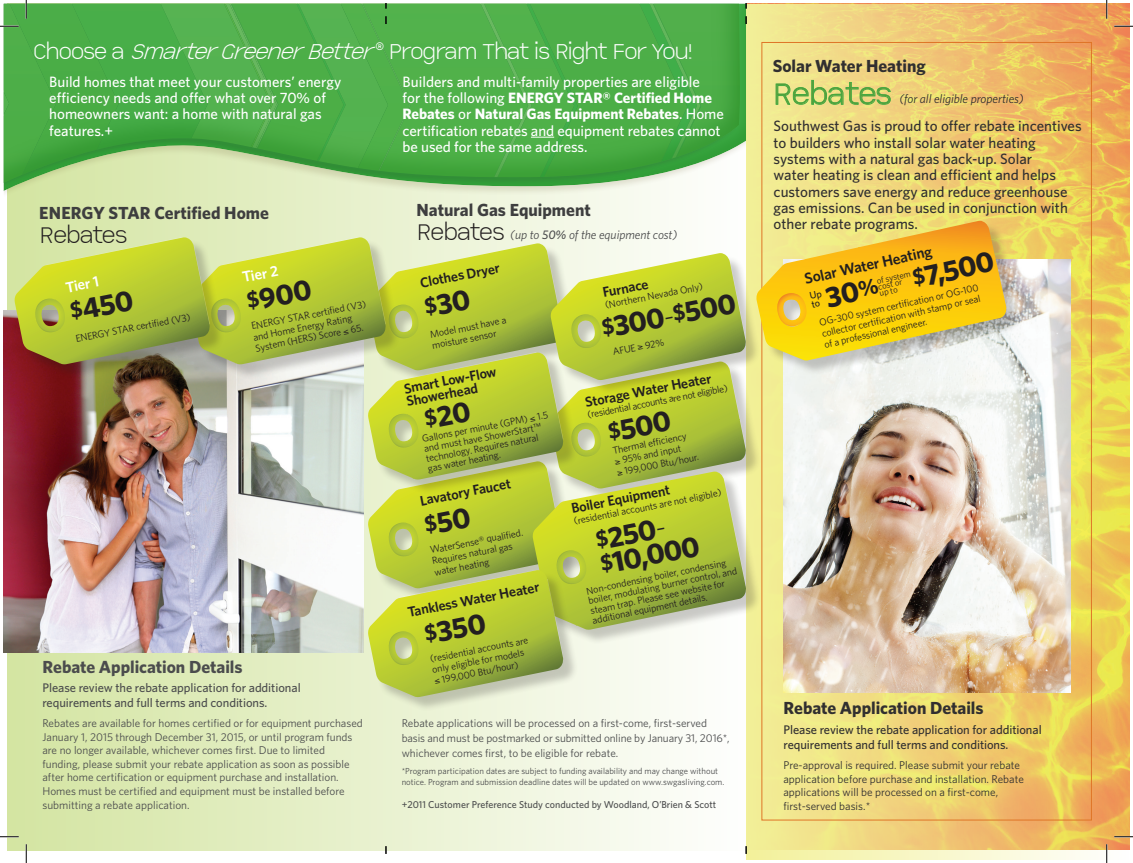
<style>
.page{position:relative;width:1133px;height:863px;background:#fff}
.page>*{position:absolute;margin:0;border:0;box-sizing:border-box;transform-origin:0 0}
.t1{font:32.5px "CP Company TT Light";letter-spacing:-.025em;color:#5d9634}
.t2{font:700 29px "Whitney";color:#231f20}
.t3{font:25px "CP Company TT Light";letter-spacing:-.05em;color:#231f20}
.t4{font:23.75px "CP Company TT Light";letter-spacing:-.055em;color:#fff}
.t5{font:700 17.5px "Whitney";color:#3e3e3f}
.t6{font:700 17.5px "Whitney";color:#312f30}
.t7{font:700 17.5px "Whitney";letter-spacing:-.005em;color:#4b4c4d}
.t8{font:600 15.38px "Whitney";color:#231f20}
.t9{font:500 15px/16.2px "Whitney";color:#fff}
.t10{font:500 15px/16.2px "Whitney";color:#312f30}
.t11{font:600 15px "Whitney";color:#fff}
.t12{font:600 14.12px/12.9px "Whitney";color:#231f20}
.t13{font:500 12.5px/15px "Whitney";letter-spacing:-.005em;color:#4b4c4d}
.t14{font:500 12.5px/15px "Whitney";letter-spacing:-.005em;color:#312f30}
.t15{font:italic 12.5px "Whitney";letter-spacing:-.005em;color:#4b4c4d}
.t16{font:italic 12.5px "Whitney";letter-spacing:-.005em;color:#312f30}
.t17{font:11.25px/13.5px "Whitney";color:#4b4c4d}
.t18{font:11.25px/13.5px "Whitney";color:#312f30}
.t19{font:10px/10px "Whitney";color:#231f20}
.t20{font:500 10px "Whitney";color:#4b4c4d}
.t21{font:8.75px/11.2px "Whitney";color:#4b4c4d}
.t22{font:8.75px "Whitney";color:#231f20}
.s1{font-style:italic}
.s2{font-size:22.62px}
.s3{font-weight:700}
.s4{font-family:"CP Company TT Light";font-style:normal;font-size:25px;color:#231f20}
.s5{font-weight:500}
.s6{font-weight:300}
</style>
<div class="page">
<svg style="left:747px;top:4px;width:382px;height:855px;background:#efd171"></svg>
<svg style="left:775px;top:80px;width:115px;height:25px;background:#c4d175"></svg>
<img style="left:783px;top:259px;width:287px;height:433px">
<div style="left:7px;top:4px;width:742px;height:846px;background:linear-gradient(to right,#d5e5a3,#fcfdfa)"></div>
<div style="left:4px;top:4px;width:734px;height:204px;background:#231f20;opacity:.15"></div>
<div style="left:4px;top:4px;width:736px;height:199px;background:#51b948;opacity:.75"></div>
<img style="left:4px;top:310px;width:10px;height:342px">
<svg style="left:531px;top:137px;width:23px;height:1px"></svg>
<div style="left:552px;top:363px;width:209px;height:141px;background:#231f20;opacity:.23"></div>
<div style="left:552px;top:255px;width:209px;height:140px;background:#231f20;opacity:.23"></div>
<div style="left:534px;top:473px;width:227px;height:171px;background:#231f20;opacity:.23"></div>
<div style="left:370px;top:572px;width:208px;height:140px;background:#231f20;opacity:.23"></div>
<div style="left:758px;top:223px;width:263px;height:153px;background:#231f20;opacity:.23"></div>
<svg style="left:386px;top:4px;width:1px;height:20px"></svg>
<svg style="left:746px;top:4px;width:1px;height:20px"></svg>
<svg style="left:746px;top:846px;width:1px;height:13px"></svg>
<svg style="left:0;top:25px;width:19px;height:2px"></svg>
<svg style="left:1114px;top:25px;width:18px;height:2px"></svg>
<svg style="left:0;top:835px;width:19px;height:2px"></svg>
<svg style="left:1114px;top:835px;width:18px;height:2px"></svg>
<svg style="left:25px;top:0;width:2px;height:19px"></svg>
<svg style="left:25px;top:844px;width:2px;height:18px"></svg>
<svg style="left:1105px;top:0;width:2px;height:19px"></svg>
<svg style="left:1105px;top:844px;width:2px;height:18px"></svg>
<img style="left:14px;top:237px;width:732px;height:460px">
<svg style="left:756px;top:221px;width:250px;height:139px;background:#f2cd40"></svg>
<p class="t4" style="left:33px;top:38px;width:661px">Choose a <span class="s1">SmarterGreenerBetter</span>® Program That is Right For You!</p>
<p class="t9" style="left:49px;top:73px;width:293px">Build homes that meet your customers’ energy efficiency needs and offer what over 70% of homeowners want: a home with natural gas features.+</p>
<p class="t5" style="left:39px;top:201px;width:231px">ENERGY STAR Certified Home</p>
<p class="t3" style="left:39px;top:221px;width:90px">Rebates</p>
<p class="t11" style="left:64px;top:277px;width:35px;rotate:-11deg">Tier 1</p>
<p class="t19" style="left:75px;top:333px;width:118px;rotate:-11deg">ENERGY STAR certifi ed (V3)</p>
<p class="t2" style="left:67px;top:292px;width:65px;rotate:-11deg"><span class="s2">$</span>450</p>
<p class="t11" style="left:241px;top:267px;width:38px;rotate:-11deg">Tier 2</p>
<p class="t19" style="left:250px;top:320px;width:118px;line-height:11.2px;rotate:-11deg">ENERGY STAR certifi ed (V3) and Home Energy Rating<br>System (HERS) Score ≤ 65.</p>
<p class="t2" style="left:244px;top:282px;width:67px;rotate:-11deg"><span class="s2">$</span>900</p>
<p class="t7" style="left:42px;top:654px;width:202px">Rebate Application Details</p>
<p class="t13" style="left:42px;top:680px;width:260px">Please review the rebate application for additional requirements and full terms and conditions.</p>
<p class="t17" style="left:42px;top:716px;width:322px">Rebates are available for homes certified or for equipment purchased January 1, 2015 through December 31, 2015, or until program funds are no longer available, whichever comes first. Due to limited funding, please submit your rebate application as soon as possible after home certification or equipment purchase and installation.<br>Homes must be certified and equipment must be installed before submitting a rebate application.</p>
<p class="t9" style="left:402px;top:73px;width:323px">Builders and multi-family properties are eligible<br>for the following <span class="s3">ENERGY STAR® Certified Home Rebates</span> or <span class="s3">Natural Gas Equipment Rebates</span>. Home certification rebates and equipment rebates cannot be used for the same address.</p>
<p class="t5" style="left:416px;top:198px;width:176px">Natural Gas Equipment</p>
<p class="t15" style="left:416px;top:226px;width:262px"><span class="s4">Rebates</span> (up to <span class="s5">50%</span> of the equipment cost)</p>
<p class="t12" style="left:419px;top:276px;width:83px;rotate:-11deg">Clothes Dryer</p>
<p class="t19" style="left:429px;top:329px;width:79px;rotate:-11deg">Model must have a</p>
<p class="t19" style="left:431px;top:340px;width:67px;rotate:-11deg">moisture sensor</p>
<p class="t12" style="left:403px;top:382px;width:96px;rotate:-11deg">Smart Low-Flow<br>Showerhead</p>
<p class="t19" style="left:421px;top:434px;width:129px;rotate:-11deg">Gallons per minute (GPM) ≤ 1.5 and must have ShowerStart™ technology. Requires natural</p>
<p class="t19" style="left:427px;top:463px;width:75px;rotate:-11deg">gas water heating.</p>
<p class="t12" style="left:601px;top:286px;width:48px;rotate:-11deg">Furnace</p>
<p class="t19" style="left:604px;top:300px;width:101px;rotate:-11deg">(Northern Nevada Only)</p>
<p class="t19" style="left:612px;top:346px;width:54px;rotate:-11deg">AFUE ≥ 92%</p>
<p class="t2" style="left:598px;top:309px;width:137px;rotate:-11deg"><span class="s2">$</span>300<span class="s6">-</span><span class="s2">$</span>500</p>
<p class="t12" style="left:584px;top:395px;width:130px;rotate:-11deg">Storage Water Heater</p>
<p class="t19" style="left:586px;top:409px;width:144px;rotate:-11deg">(residential accounts are not eligible)</p>
<p class="t19" style="left:612px;top:445px;width:77px;rotate:-11deg">Thermal effi ciency</p>
<p class="t2" style="left:605px;top:413px;width:65px;rotate:-11deg"><span class="s2">$</span>500</p>
<p class="t19" style="left:614px;top:456px;width:69px;rotate:-11deg">≥ 95% and input</p>
<p class="t19" style="left:616px;top:467px;width:85px;rotate:-11deg">≥ 199,000 Btu/hour.</p>
<p class="t12" style="left:419px;top:494px;width:94px;rotate:-11deg">Lavatory Faucet</p>
<p class="t19" style="left:429px;top:544px;width:96px;line-height:11.2px;rotate:-11deg">WaterSense® qualifi ed.<br>Requires natural gas</p>
<p class="t12" style="left:570px;top:502px;width:102px;rotate:-11deg">Boiler Equipment</p>
<p class="t19" style="left:573px;top:515px;width:152px;rotate:-11deg">(residential accounts are not eligible)</p>
<p class="t19" style="left:585px;top:586px;width:153px;rotate:-12deg">Non-condensing boiler, condensing boiler, modulating burner control, and steam trap. Please see website for additional equipment details.</p>
<p class="t2" style="left:592px;top:520px;width:72px;rotate:-11deg"><span class="s2">$</span>250<span class="s6">-</span></p>
<p class="t2" style="left:597px;top:545px;width:102px;rotate:-11deg"><span class="s2">$</span>10,000</p>
<p class="t19" style="left:433px;top:567px;width:57px;rotate:-11deg">water heating</p>
<p class="t12" style="left:406px;top:605px;width:135px;rotate:-11deg">Tankless Water Heater</p>
<p class="t19" style="left:429px;top:653px;width:101px;line-height:11.2px;rotate:-11deg">(residential accounts are only eligible for models</p>
<p class="t2" style="left:421px;top:615px;width:63px;rotate:-11deg"><span class="s2">$</span>350</p>
<p class="t19" style="left:433px;top:675px;width:87px;rotate:-11deg">≤ 199,000 Btu/hour)</p>
<p class="t17" style="left:402px;top:715px;width:329px;line-height:15px">Rebate applications will be processed on a first-come, first-served basis and must be postmarked or submitted online by January 31, 2016*, whichever comes first, to be eligible for rebate.</p>
<p class="t21" style="left:402px;top:764px;width:324px">*Program participation dates are subject to funding availability and may change without notice. Program and submission deadline dates will be updated on www.swgasliving.com.</p>
<p class="t20" style="left:402px;top:797px;width:316px">+2011 Customer Preference Study conducted by Woodland, O’Brien &amp; Scott</p>
<p class="t6" style="left:772px;top:54px;width:155px">Solar Water Heating</p>
<p class="t1" style="left:772px;top:76px;width:121px">Rebates</p>
<p class="t16" style="left:899px;top:90px;width:126px">(for all eligible properties)</p>
<p class="t10" style="left:773px;top:118px;width:310px">Southwest Gas is proud to offer rebate incentives to builders who install solar water heating systems with a natural gas back-up. Solar<br>water heating is clean and efficient and helps customers save energy and reduce greenhouse gas emissions. Can be used in conjunction with other rebate programs.</p>
<p class="t8" style="left:802px;top:269px;width:132px;rotate:-13deg">Solar Water Heating</p>
<p class="t2" style="left:920px;top:256px;width:72px;rotate:-12deg">7,500</p>
<p class="t19" style="left:818px;top:316px;width:164px;line-height:11.4px;text-align:justify;rotate:-12deg">OG-300 system certifi cation or OG-100 collector certifi cation with stamp or seal of a professional engineer.</p>
<p class="t22" style="left:875px;top:275px;width:36px;rotate:-13deg">of system</p>
<p class="t22" style="left:877px;top:281px;width:26px;rotate:-13deg">cost or</p>
<p class="t22" style="left:878px;top:287px;width:20px;rotate:-13deg">up to</p>
<p class="t6" style="left:783px;top:696px;width:202px">Rebate Application Details</p>
<p class="t14" style="left:783px;top:721px;width:260px">Please review the rebate application for additional requirements and full terms and conditions.</p>
<p class="t18" style="left:783px;top:758px;width:242px">Pre-approval is required. Please submit your rebate application before purchase and installation. Rebate applications will be processed on a first-come,</p>
<p class="t18" style="left:783px;top:798px;width:88px">first-served basis.*</p>
</div>
